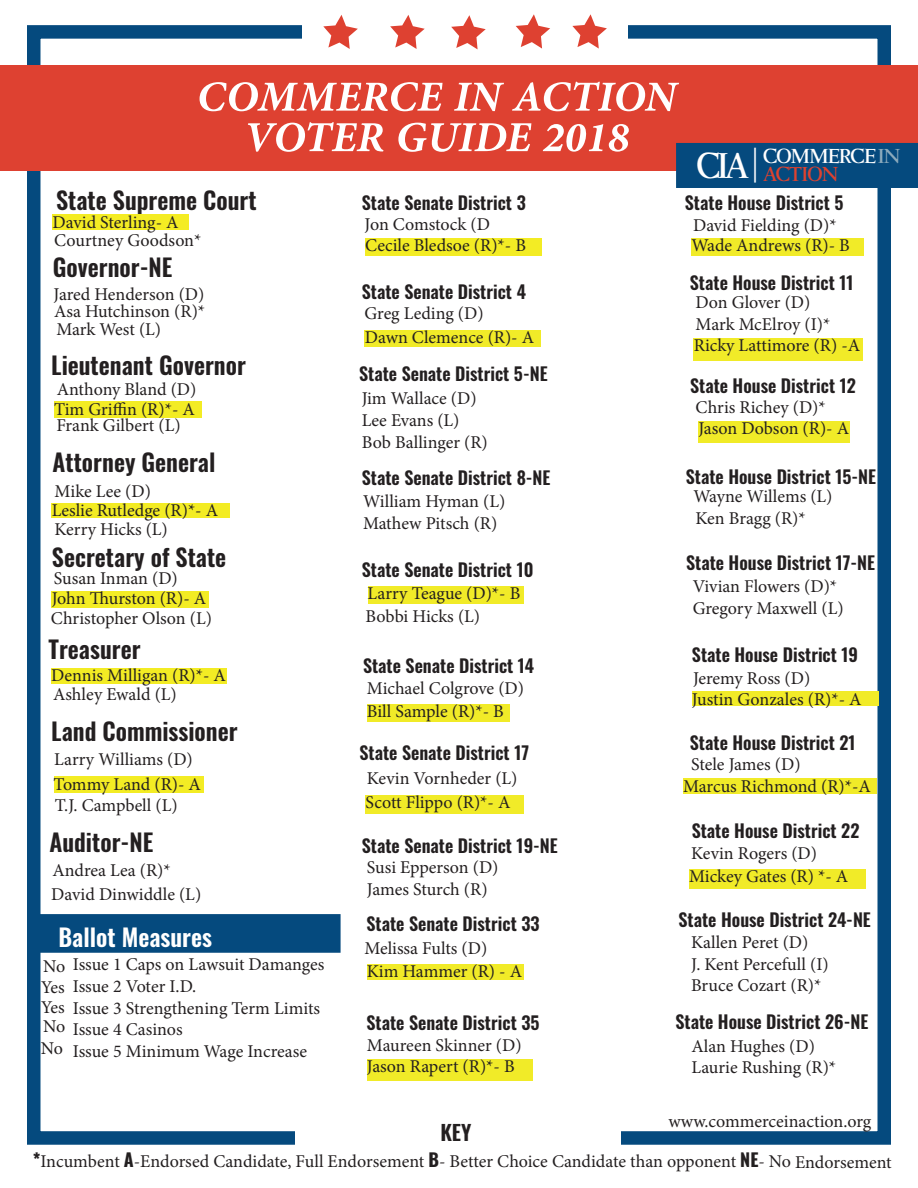
<style>
.page{position:relative;width:918px;height:1188px;background:#fff}
.page>*{position:absolute;margin:0;border:0;box-sizing:border-box;transform-origin:0 0}
.t1{font:italic 700 60px "Adobe Arabic";color:#fff}
.t2{font:600 24px "Oswald";color:#231f20}
.t3{font:600 24px "Oswald";color:#fff}
.t4{font:600 21.15px/18px "OPTI London";letter-spacing:-.04em;color:#fff;text-align:center;scale:1.06 1}
.t5{font:600 21px "Oswald";color:#231f20}
.t6{font:18px/21.6px "Minion Pro";color:#231f20}
.t7{font:600 18px/21.9px "Oswald";color:#231f20}
.s1{font-size:37.5px}
.s2{color:#8caabc}
.s3{color:#dd4230}
.s4{font-family:"Minion Pro";font-weight:400}
.s5{font-family:"Oswald";font-weight:700}
</style>
<div class="page">
<div style="left:45px;top:921px;width:289px;height:25px;background:#054a7e"></div>
<div style="left:38px;top:914px;width:303px;height:39px;border:14px solid #054a7e"></div>
<div style="left:53px;top:214px;width:136px;height:16px;background:#f4ec23"></div>
<div style="left:54px;top:402px;width:147px;height:16px;background:#f3ec24"></div>
<div style="left:52px;top:503px;width:178px;height:15px;background:#f3ec24"></div>
<div style="left:52px;top:591px;width:157px;height:16px;background:#f3ec24"></div>
<div style="left:51px;top:668px;width:176px;height:16px;background:#f3ec24"></div>
<div style="left:54px;top:777px;width:150px;height:16px;background:#f3ec24"></div>
<div style="left:27px;top:25px;width:864px;height:1120px;border:14px solid #054a7e"></div>
<div style="left:302px;top:10px;width:326px;height:45px;background:#fff"></div>
<div style="left:295px;top:1122px;width:325px;height:45px;background:#fff"></div>
<svg style="left:323px;top:15px;width:35px;height:34px"></svg>
<div style="left:0;top:65px;width:918px;height:106px;background:#de4131"></div>
<svg style="left:390px;top:15px;width:35px;height:34px"></svg>
<svg style="left:451px;top:15px;width:35px;height:34px"></svg>
<svg style="left:516px;top:14px;width:34px;height:35px"></svg>
<svg style="left:572px;top:14px;width:35px;height:35px"></svg>
<div style="left:365px;top:238px;width:176px;height:18px;background:#f3ec24"></div>
<div style="left:365px;top:330px;width:176px;height:16px;background:#f1eb28"></div>
<div style="left:366px;top:795px;width:158px;height:19px;background:#f1eb28"></div>
<div style="left:367px;top:964px;width:157px;height:16px;background:#f1eb28"></div>
<div style="left:367px;top:1059px;width:166px;height:22px;background:#f1eb28"></div>
<div style="left:691px;top:238px;width:173px;height:18px;background:#f1eb28"></div>
<div style="left:367px;top:704px;width:143px;height:18px;background:#f1eb28"></div>
<div style="left:368px;top:586px;width:156px;height:18px;background:#f1eb28"></div>
<div style="left:694px;top:338px;width:169px;height:22px;background:#f1eb28"></div>
<div style="left:699px;top:421px;width:151px;height:22px;background:#f1eb28"></div>
<div style="left:692px;top:692px;width:186px;height:14px;background:#f1eb28"></div>
<div style="left:683px;top:778px;width:194px;height:16px;background:#f1eb28"></div>
<div style="left:689px;top:869px;width:177px;height:20px;background:#f1eb28"></div>
<div style="left:676px;top:143px;width:242px;height:45px;background:#054a7e"></div>
<p class="t1" style="left:197px;top:55px;width:481px">COMMERCE IN ACTION</p>
<p class="t1" style="left:244px;top:95px;width:387px">VOTER GUIDE 2018</p>
<p class="t4" style="left:696px;top:147px;width:194px"><span class="s1">CIA |</span> COMMERCE<span class="s2">IN<br></span><span class="s3">ACTION</span></p>
<p class="t2" style="left:56px;top:187px;width:202px">State Supreme Court</p>
<p class="t6" style="left:53px;top:213px;width:150px;line-height:18.3px">David Sterling- A<br>Courtney Goodson*</p>
<p class="t6" style="left:54px;top:287px;width:153px;line-height:16.2px">Jared Henderson (D)<br>Asa Hutchinson (R)*</p>
<p class="t6" style="left:56px;top:319px;width:106px">Mark West (L)</p>
<p class="t2" style="left:53px;top:255px;width:121px">Governor-NE</p>
<p class="t2" style="left:51px;top:353px;width:196px">Lieutenant Governor</p>
<p class="t6" style="left:54px;top:379px;width:144px;line-height:20.2px">Anthony Bland (D)<br>Tim Griffin (R)*- A</p>
<p class="t6" style="left:56px;top:415px;width:126px">Frank Gilbert (L)</p>
<p class="t2" style="left:53px;top:450px;width:164px">Attorney General</p>
<p class="t6" style="left:52px;top:482px;width:168px;line-height:19px">Mike Lee (D)<br>Leslie Rutledge (R)*- A<br>Kerry Hicks (L)</p>
<p class="t6" style="left:51px;top:568px;width:163px;line-height:20px">Susan Inman (D)<br>John Thurston (R)- A<br>Christopher Olson (L)</p>
<p class="t2" style="left:52px;top:545px;width:176px">Secretary of State</p>
<p class="t2" style="left:49px;top:637px;width:94px">Treasurer</p>
<p class="t6" style="left:51px;top:665px;width:176px">Dennis Milligan (R)*- A</p>
<p class="t6" style="left:53px;top:684px;width:125px">Ashley Ewald (L)</p>
<p class="t2" style="left:51px;top:719px;width:188px">Land Commissioner</p>
<p class="t6" style="left:54px;top:748px;width:149px;line-height:24.2px">Larry Williams (D)<br>Tommy Land (R)- A</p>
<p class="t6" style="left:55px;top:795px;width:124px">T.J. Campbell (L)</p>
<p class="t2" style="left:50px;top:829px;width:105px">Auditor-NE</p>
<p class="t6" style="left:52px;top:860px;width:120px">Andrea Lea (R)*</p>
<p class="t6" style="left:51px;top:884px;width:151px">David Dinwiddle (L)</p>
<p class="t3" style="left:58px;top:925px;width:155px">Ballot Measures</p>
<p class="t6" style="left:73px;top:954px;width:253px">Issue 1 Caps on Lawsuit Damanges<br>Issue 2 Voter I.D.<br>Issue 3 Strengthening Term Limits<br>Issue 4 Casinos<br>Issue 5 Minimum Wage Increase</p>
<p class="t6" style="left:43px;top:956px;width:24px">No</p>
<p class="t6" style="left:41px;top:978px;width:25px;line-height:19.6px">Yes<br>Yes</p>
<p class="t6" style="left:41px;top:1016px;width:26px;line-height:22px">No<br>No</p>
<p class="t7" style="left:362px;top:193px;width:165px">State Senate District 3</p>
<p class="t6" style="left:365px;top:213px;width:127px">Jon Comstock (D</p>
<p class="t6" style="left:365px;top:235px;width:162px">Cecile Bledsoe (R)*- B</p>
<p class="t7" style="left:362px;top:282px;width:166px">State Senate District 4</p>
<p class="t6" style="left:365px;top:303px;width:121px">Greg Leding (D)</p>
<p class="t6" style="left:365px;top:327px;width:171px">Dawn Clemence (R)- A</p>
<p class="t7" style="left:359px;top:364px;width:190px">State Senate District 5-NE</p>
<p class="t6" style="left:362px;top:388px;width:128px">Jim Wallace (D)<br>Lee Evans (L)<br>Bob Ballinger (R)</p>
<p class="t7" style="left:362px;top:468px;width:190px">State Senate District 8-NE</p>
<p class="t6" style="left:363px;top:491px;width:144px">William Hyman (L)<br>Mathew Pitsch (R)</p>
<p class="t7" style="left:362px;top:560px;width:173px">State Senate District 10</p>
<p class="t6" style="left:368px;top:583px;width:154px">Larry Teague (D)*- B</p>
<p class="t6" style="left:366px;top:605px;width:116px">Bobbi Hicks (L)</p>
<p class="t7" style="left:363px;top:655px;width:173px">State Senate District 14<br><span class="s4">Michael Colgrove (D)</span></p>
<p class="t6" style="left:367px;top:701px;width:138px">Bill Sample (R)*- B</p>
<p class="t7" style="left:359px;top:742px;width:171px">State Senate District 17</p>
<p class="t6" style="left:367px;top:767px;width:152px">Kevin Vornheder (L)</p>
<p class="t6" style="left:366px;top:792px;width:146px">Scott Flippo (R)*- A</p>
<p class="t7" style="left:362px;top:836px;width:198px">State Senate District 19-NE</p>
<p class="t6" style="left:367px;top:857px;width:133px">Susi Epperson (D)<br>James Sturch (R)</p>
<p class="t7" style="left:367px;top:914px;width:175px">State Senate District 33</p>
<p class="t6" style="left:365px;top:937px;width:124px">Melissa Fults (D)</p>
<p class="t6" style="left:367px;top:960px;width:157px">Kim Hammer (R) - A</p>
<p class="t7" style="left:367px;top:1013px;width:175px">State Senate District 35</p>
<p class="t6" style="left:367px;top:1034px;width:156px">Maureen Skinner (D)</p>
<p class="t6" style="left:367px;top:1056px;width:149px">Jason Rapert (R)*- B</p>
<p class="t7" style="left:685px;top:193px;width:160px">State House District 5</p>
<p class="t6" style="left:693px;top:215px;width:145px">David Fielding (D)*</p>
<p class="t6" style="left:691px;top:235px;width:160px">Wade Andrews (R)- B</p>
<p class="t7" style="left:690px;top:273px;width:165px">State House District 11</p>
<p class="t6" style="left:696px;top:292px;width:136px">Don Glover (D)<br>Mark McElroy (I)*</p>
<p class="t6" style="left:694px;top:335px;width:168px">Ricky Lattimore (R) -A</p>
<p class="t7" style="left:690px;top:376px;width:167px">State House District 12</p>
<p class="t6" style="left:696px;top:396px;width:132px">Chris Richey (D)*</p>
<p class="t6" style="left:699px;top:418px;width:152px">Jason Dobson (R)- A</p>
<p class="t7" style="left:686px;top:467px;width:192px">State House District 15-NE</p>
<p class="t6" style="left:693px;top:486px;width:141px">Wayne Willems (L)</p>
<p class="t6" style="left:696px;top:508px;width:112px">Ken Bragg (R)*</p>
<p class="t7" style="left:686px;top:553px;width:190px">State House District 17-NE</p>
<p class="t6" style="left:693px;top:576px;width:152px">Vivian Flowers (D)*<br>Gregory Maxwell (L)</p>
<p class="t7" style="left:692px;top:645px;width:168px">State House District 19</p>
<p class="t6" style="left:693px;top:668px;width:119px">Jeremy Ross (D)</p>
<p class="t6" style="left:692px;top:688px;width:171px">Justin Gonzales (R)*- A</p>
<p class="t7" style="left:690px;top:732px;width:167px">State House District 21</p>
<p class="t6" style="left:691px;top:753px;width:111px">Stele James (D)</p>
<p class="t6" style="left:683px;top:775px;width:189px">Marcus Richmond (R)*-A</p>
<p class="t7" style="left:692px;top:820px;width:169px">State House District 22</p>
<p class="t6" style="left:691px;top:843px;width:127px">Kevin Rogers (D)</p>
<p class="t6" style="left:689px;top:866px;width:161px">Mickey Gates (R) *- A</p>
<p class="t7" style="left:679px;top:910px;width:194px">State House District 24-NE</p>
<p class="t6" style="left:691px;top:932px;width:139px">Kallen Peret (D)<br>J. Kent Percefull (I)<br>Bruce Cozart (R)*</p>
<p class="t7" style="left:675px;top:1012px;width:194px">State House District 26-NE</p>
<p class="t6" style="left:691px;top:1035px;width:146px">Alan Hughes (D)<br>Laurie Rushing (R)*</p>
<p class="t6" style="left:668px;top:1110px;width:205px">www.commerceinaction.org</p>
<p class="t5" style="left:440px;top:1122px;width:33px">KEY</p>
<p class="t6" style="left:33px;top:1151px;width:860px"><span class="s5">*</span>Incumbent <span class="s5">A</span>-Endorsed Candidate, Full Endorsement <span class="s5">B</span>- Better Choice Candidate than opponent <span class="s5">NE</span>- No Endorsement</p>
<p class="t6" style="left:825px;top:1151px;width:78px">dorsement</p>
</div>
